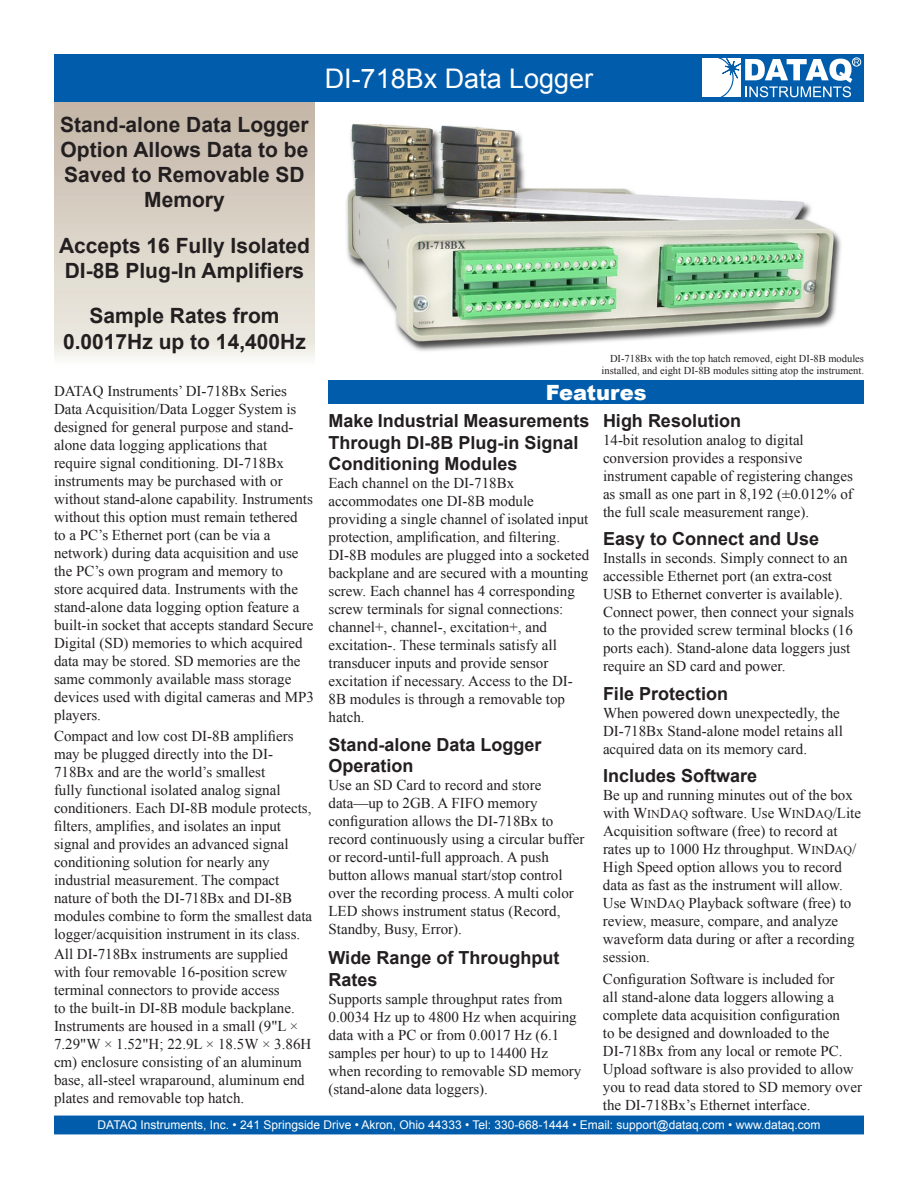
<style>
.page{position:relative;width:918px;height:1188px;background:#fff}
.page>*{position:absolute;margin:0;border:0;box-sizing:border-box;transform-origin:0 0}
.t1{font:27px "Arial";color:#fff}
.t2{font:700 21px/25.2px "Arial";color:#231f20;text-align:center}
.t3{font:900 21px "Arial";color:#fff}
.t4{font:700 18px/21.6px "Arial";color:#231f20}
.t5{font:15px/18px "Times New Roman";color:#231f20}
.t6{font:12px "Arial";color:#fff}
.t7{font:10.5px/12px "Times New Roman";color:#231f20;text-align:right}
.s1{font-size:12px}
</style>
<div class="page">
<img style="left:346px;top:123px;width:495px;height:228px">
<div style="left:54px;top:98px;width:261px;height:268px;background:linear-gradient(to bottom,#c3b4a4,#f2f1ea)"></div>
<div style="left:54px;top:54px;width:810px;height:48px;background:#015dab"></div>
<div style="left:328px;top:380px;width:536px;height:24px;background:#015dab"></div>
<div style="left:55px;top:1116px;width:808px;height:18px;background:#015dab"></div>
<div style="left:703px;top:59px;width:38px;height:38px;background:#fff"></div>
<svg style="left:710px;top:58px;width:24px;height:39px"></svg>
<svg style="left:722px;top:58px;width:20px;height:20px"></svg>
<div style="left:722px;top:58px;width:20px;height:20px;border:1px solid #015dab;border-radius:4px"></div>
<svg style="left:745px;top:59px;width:114px;height:38px"></svg>
<div style="left:852px;top:57px;width:9px;height:10px;border:1px solid #fff;border-radius:50%"></div>
<h2 class="t2" style="left:60px;top:112px;width:250px">Stand-alone Data Logger<br>Option Allows Data to be<br>Saved to Removable SD<br>Memory</h2>
<h2 class="t2" style="left:59px;top:233px;width:252px;text-align:left">Accepts 16 Fully Isolated<br>DI-8B Plug-In Amplifiers</h2>
<h2 class="t2" style="left:63px;top:304px;width:244px">Sample Rates from<br>0.0017Hz up to 14,400Hz</h2>
<p class="t5" style="left:54px;top:382px;width:261px">DATAQ Instruments’ DI-718Bx Series Data Acquisition/Data Logger System is designed for general purpose and stand&shy;alone data logging applications that<br>require signal conditioning. DI-718Bx instruments may be purchased with or without stand-alone capability. Instruments without this option must remain tethered<br>to a PC’s Ethernet port (can be via a network) during data acquisition and use the PC’s own program and memory to store acquired data. Instruments with the stand-alone data logging option feature a built-in socket that accepts standard Secure Digital (SD) memories to which acquired data may be stored. SD memories are the same commonly available mass storage devices used with digital cameras and MP3 players.</p>
<p class="t5" style="left:54px;top:726px;width:260px">Compact and low cost DI-8B amplifiers may be plugged directly into the DI-718Bx and are the world’s smallest<br>fully functional isolated analog signal conditioners. Each DI-8B module protects, filters, amplifies, and isolates an input signal and provides an advanced signal conditioning solution for nearly any industrial measurement. The compact nature of both the DI-718Bx and DI-8B modules combine to form the smallest data logger/acquisition instrument in its class.</p>
<p class="t5" style="left:54px;top:945px;width:259px">All DI-718Bx instruments are supplied with four removable 16-position screw terminal connectors to provide access<br>to the built-in DI-8B module backplane.<br>Instruments are housed in a small (9"L × 7.29"W × 1.52"H; 22.9L × 18.5W × 3.86H cm) enclosure consisting of an aluminum base, all-steel wraparound, aluminum end plates and removable top hatch.</p>
<h1 class="t1" style="left:325px;top:61px;width:270px">DI-718Bx Data Logger</h1>
<p class="t7" style="left:602px;top:353px;width:264px">DI-718Bx with the top hatch removed, eight DI-8B modules installed, and eight DI-8B modules sitting atop the instrument.</p>
<h2 class="t3" style="left:546px;top:377px;width:102px">Features</h2>
<p class="t4" style="left:328px;top:411px;width:262px">Make Industrial Measurements<br>Through DI-8B Plug-in Signal<br>Conditioning Modules</p>
<p class="t5" style="left:328px;top:474px;width:262px">Each channel on the DI-718Bx accommodates one DI-8B module providing a single channel of isolated input protection, amplification, and filtering.<br>DI-8B modules are plugged into a socketed backplane and are secured with a mounting screw. Each channel has 4 corresponding screw terminals for signal connections: channel+, channel-, excitation+, and excitation-. These terminals satisfy all transducer inputs and provide sensor excitation if necessary. Access to the DI-8B modules is through a removable top hatch.</p>
<p class="t4" style="left:328px;top:734px;width:215px">Stand-alone Data Logger<br>Operation</p>
<p class="t5" style="left:328px;top:776px;width:257px">Use an SD Card to record and store data—up to 2GB. A FIFO memory configuration allows the DI-718Bx to record continuously using a circular buffer or record-until-full approach. A push button allows manual start/stop control over the recording process. A multi color LED shows instrument status (Record, Standby, Busy, Error).</p>
<p class="t4" style="left:328px;top:947px;width:232px">Wide Range of Throughput<br>Rates</p>
<p class="t5" style="left:328px;top:989px;width:254px">Supports sample throughput rates from 0.0034 Hz up to 4800 Hz when acquiring data with a PC or from 0.0017 Hz (6.1 samples per hour) to up to 14400 Hz when recording to removable SD memory (stand-alone data loggers).</p>
<p class="t4" style="left:603px;top:411px;width:140px">High Resolution</p>
<p class="t5" style="left:603px;top:431px;width:251px">14-bit resolution analog to digital conversion provides a responsive instrument capable of registering changes as small as one part in 8,192 (±0.012% of the full scale measurement range).</p>
<p class="t4" style="left:603px;top:529px;width:218px">Easy to Connect and Use</p>
<p class="t5" style="left:603px;top:549px;width:253px">Installs in seconds. Simply connect to an accessible Ethernet port (an extra-cost USB to Ethernet converter is available).<br>Connect power, then connect your signals to the provided screw terminal blocks (16 ports each). Stand-alone data loggers just require an SD card and power.</p>
<p class="t4" style="left:603px;top:683px;width:127px">File Protection</p>
<p class="t5" style="left:603px;top:704px;width:241px">When powered down unexpectedly, the<br>DI-718Bx Stand-alone model retains all acquired data on its memory card.</p>
<p class="t4" style="left:603px;top:766px;width:156px">Includes Software</p>
<p class="t5" style="left:603px;top:786px;width:260px">Be up and running minutes out of the box with W<span class="s1">IN</span>D<span class="s1">AQ</span> software. Use W<span class="s1">IN</span>D<span class="s1">AQ</span>/Lite Acquisition software (free) to record at rates up to 1000 Hz throughput. W<span class="s1">IN</span>D<span class="s1">AQ</span>/ High Speed option allows you to record data as fast as the instrument will allow.<br>Use W<span class="s1">IN</span>D<span class="s1">AQ</span> Playback software (free) to review, measure, compare, and analyze waveform data during or after a recording session.</p>
<p class="t5" style="left:603px;top:969px;width:261px">Configuration Software is included for<br>all stand-alone data loggers allowing a complete data acquisition configuration<br>to be designed and downloaded to the DI-718Bx from any local or remote PC.<br>Upload software is also provided to allow you to read data stored to SD memory over the DI-718Bx’s Ethernet interface.</p>
<p class="t6" style="left:98px;top:1117px;width:724px">DATAQ Instruments, Inc. • 241 Springside Drive • Akron, Ohio 44333 • Tel: 330-668-1444 • Email: support@dataq.com • www.dataq.com</p>
</div>
